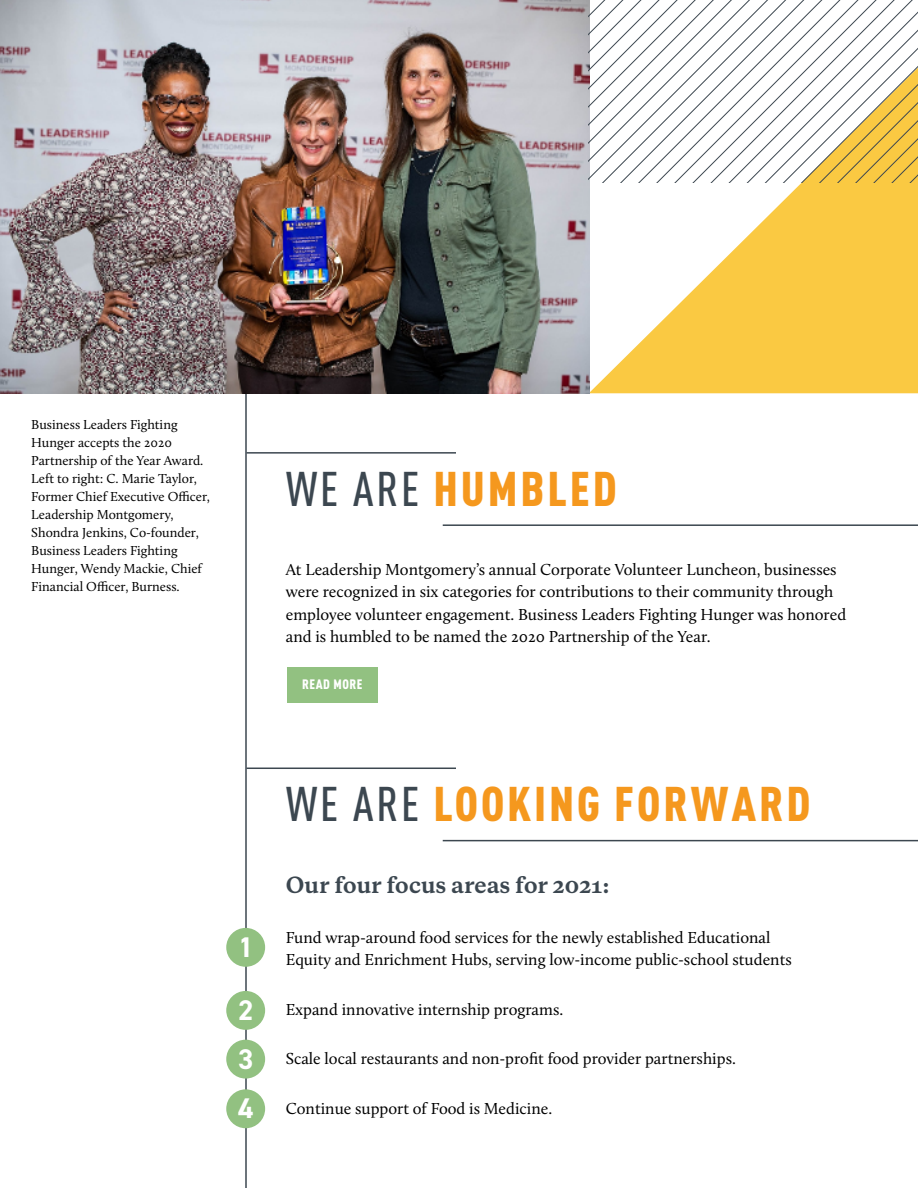
<style>
.page{position:relative;width:918px;height:1188px;background:#fff}
.page>*{position:absolute;margin:0;border:0;box-sizing:border-box;transform-origin:0 0}
.t1{font:48px "DIN Cond Black Alternate";letter-spacing:.06em;color:#f5981e}
.t2{font:700 28.5px/49.2px "DIN2014";color:#fff;text-align:justify}
.t3{font:700 21px "Galaxie Copernicus";color:#3c4750}
.t4{font:16.5px/22.5px "Calluna";color:#000}
.t5{font:13.5px/18px "Calluna";color:#000}
.t6{font:13.5px "DIN Cond Black Alternate";letter-spacing:.04em;color:#fff}
.s1{font-family:"DIN Cond";font-weight:500;color:#3c4750}
</style>
<div class="page">
<hr style="left:443px;top:524px;width:475px;height:2px;background:#3c4750">
<hr style="left:443px;top:840px;width:475px;height:1px;background:#3c4750">
<hr style="left:246px;top:452px;width:210px;height:2px;background:#3c4750">
<hr style="left:246px;top:768px;width:210px;height:1px;background:#3c4750">
<hr style="left:245px;top:380px;width:2px;height:808px;background:#3c4750">
<svg style="left:590px;top:183px;width:328px;height:210px;fill:#fac942"></svg>
<div style="left:226px;top:928px;width:39px;height:39px;background:#92c181;border-radius:50%"></div>
<div style="left:226px;top:991px;width:39px;height:39px;background:#92c181;border-radius:50%"></div>
<div style="left:226px;top:1040px;width:39px;height:39px;background:#92c181;border-radius:50%"></div>
<div style="left:226px;top:1089px;width:39px;height:39px;background:#92c181;border-radius:50%"></div>
<div style="left:287px;top:667px;width:90px;height:35px;background:#92c181"></div>
<img style="left:0;top:0;width:590px;height:393px">
<svg style="left:589px;top:0;width:329px;height:183px"></svg>
<p class="t5" style="left:31px;top:415px;width:180px">Business Leaders Fighting<br>Hunger accepts the 2020<br>Partnership of the Year Award.<br>Left to right: C. Marie Taylor,<br>Former Chief Executive Officer,<br>Leadership Montgomery,<br>Shondra Jenkins, Co-founder,<br>Business Leaders Fighting<br>Hunger, Wendy Mackie, Chief<br>Financial Officer, Burness.</p>
<h1 class="t1" style="left:286px;top:458px;width:332px"><span class="s1">WE ARE</span> HUMBLED</h1>
<p class="t4" style="left:286px;top:558px;width:562px">At Leadership Montgomery’s annual Corporate Volunteer Luncheon, businesses were recognized in six categories for contributions to their community through employee volunteer engagement. Business Leaders Fighting Hunger was honored and is humbled to be named the 2020 Partnership of the Year.</p>
<p class="t6" style="left:302px;top:676px;width:62px">READ MORE</p>
<h2 class="t2" style="left:238px;top:922px;width:17px">1</h2>
<h2 class="t2" style="left:238px;top:985px;width:17px">2<br>3<br>4</h2>
<h1 class="t1" style="left:286px;top:774px;width:526px"><span class="s1">WE ARE</span> LOOKING FORWARD</h1>
<p class="t3" style="left:286px;top:871px;width:325px">Our four focus areas for 2021:</p>
<p class="t4" style="left:286px;top:926px;width:508px">Fund wrap-around food services for the newly established Educational<br>Equity and Enrichment Hubs, serving low-income public-school students</p>
<p class="t4" style="left:286px;top:998px;width:279px">Expand innovative internship programs.</p>
<p class="t4" style="left:286px;top:1047px;width:452px">Scale local restaurants and non-profit food provider partnerships.</p>
<p class="t4" style="left:286px;top:1097px;width:268px">Continue support of Food is Medicine.</p>
</div>
